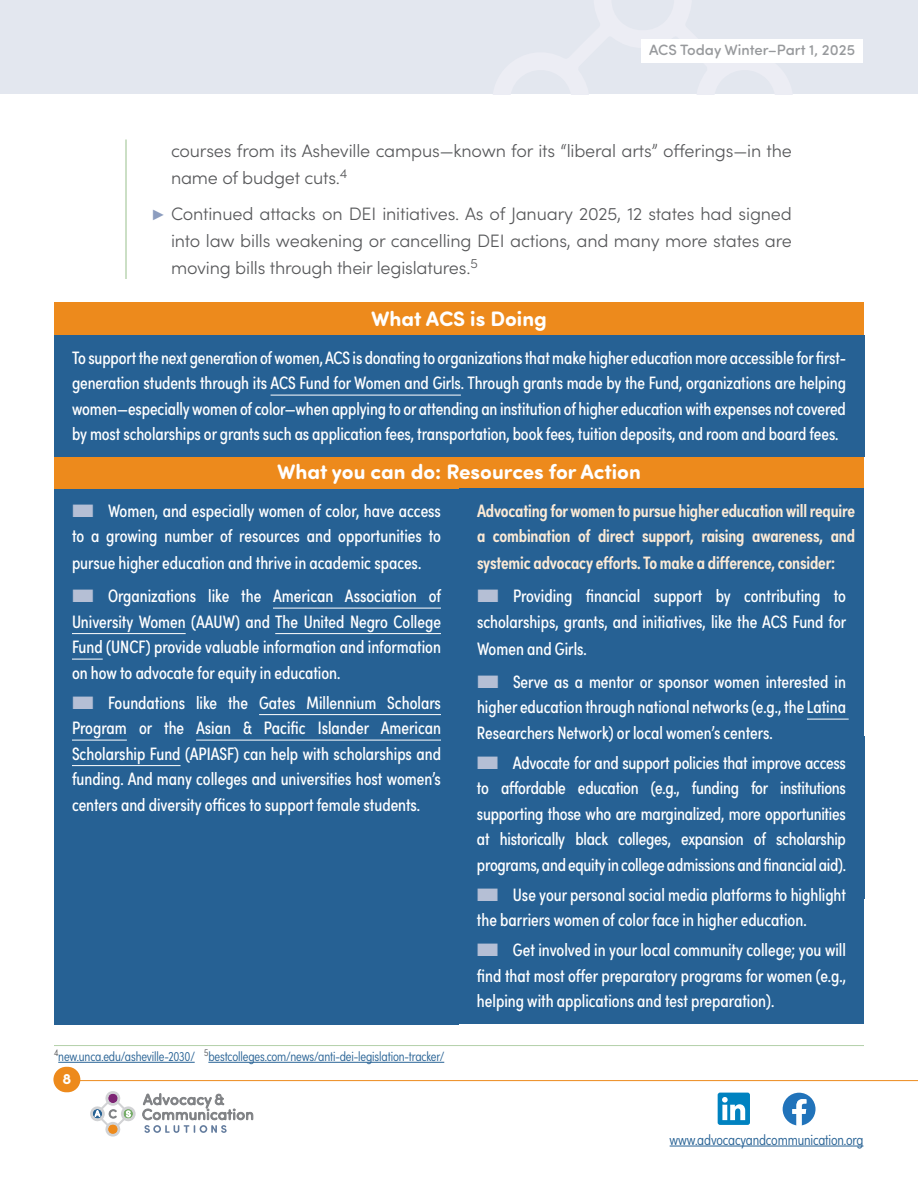
<style>
.page{position:relative;width:918px;height:1188px;background:#fff}
.page>*{position:absolute;margin:0;border:0;box-sizing:border-box;transform-origin:0 0}
.sidebar_subhead{font:700 21px "Sofia Pro Soft";color:#fff}
.sidebar{font:18px/25.5px "Sofia Pro Condensed";color:#fff;text-align:justify}
.t1{font:300 18px/27px "Sofia Pro";letter-spacing:-.01em;color:#57585a}
.sidebar-2{font:600 18px/26.2px "Sofia Pro Condensed";letter-spacing:-.01em;color:#fcead5;text-align:justify}
.t2{font:300 15px "Sofia Pro Condensed";letter-spacing:-.01em;color:#266194}
.t3{font:500 15px "Sofia Pro Soft";color:#97999c}
.t4{font:700 15px "Sofia Pro Soft";color:#fff}
.footnote{font:300 13.5px "Sofia Pro Condensed";letter-spacing:-.01em;color:#266194}
.s1{font-family:"Arial Narrow";font-weight:400;font-size:15px;color:#8c9dbf}
.s2{color:#b5bfd5}
</style>
<div class="page">
<div style="left:0;top:0;width:918px;height:94px;background:#e3e7ef"></div>
<hr style="left:75px;top:1080px;width:843px;height:1px;background:#ed8a1c">
<div style="left:53px;top:1067px;width:27px;height:25px;background:#ed8a1c;border-radius:13px"></div>
<svg style="left:143px;top:1093px;width:110px;height:40px"></svg>
<svg style="left:90px;top:1091px;width:46px;height:46px"></svg>
<hr style="left:670px;top:1146px;width:193px;height:1px;background:#266194">
<svg style="left:783px;top:1093px;width:33px;height:33px"></svg>
<svg style="left:718px;top:1093px;width:32px;height:32px"></svg>
<div style="left:642px;top:39px;width:221px;height:24px;background:#fff"></div>
<hr style="left:54px;top:1045px;width:810px;height:1px;background:#b4d0a9">
<hr style="left:58px;top:1062px;width:137px;height:1px;background:#266194">
<hr style="left:208px;top:1062px;width:236px;height:1px;background:#266194">
<div style="left:54px;top:302px;width:810px;height:35px;background:#ed8a1c"></div>
<div style="left:54px;top:336px;width:810px;height:121px;background:#266194"></div>
<hr style="left:271px;top:395px;width:190px;height:1px;background:#fff">
<div style="left:54px;top:457px;width:810px;height:32px;background:#ed8a1c"></div>
<div style="left:54px;top:489px;width:405px;height:111px;background:#266194"></div>
<div style="left:54px;top:570px;width:405px;height:136px;background:#266194"></div>
<hr style="left:273px;top:608px;width:168px;height:1px;background:#fff">
<hr style="left:72px;top:633px;width:114px;height:1px;background:#fff">
<hr style="left:275px;top:633px;width:166px;height:1px;background:#fff">
<hr style="left:72px;top:659px;width:31px;height:1px;background:#fff">
<div style="left:54px;top:676px;width:405px;height:348px;background:#266194"></div>
<hr style="left:259px;top:714px;width:182px;height:1px;background:#fff">
<hr style="left:72px;top:740px;width:55px;height:1px;background:#fff">
<hr style="left:196px;top:740px;width:245px;height:1px;background:#fff">
<hr style="left:72px;top:765px;width:109px;height:1px;background:#fff">
<div style="left:459px;top:489px;width:405px;height:101px;background:#266194"></div>
<div style="left:459px;top:570px;width:405px;height:116px;background:#266194"></div>
<div style="left:459px;top:655px;width:405px;height:111px;background:#266194"></div>
<hr style="left:807px;top:719px;width:42px;height:1px;background:#fff">
<div style="left:459px;top:736px;width:405px;height:162px;background:#266194"></div>
<div style="left:459px;top:868px;width:405px;height:86px;background:#266194"></div>
<div style="left:459px;top:924px;width:405px;height:100px;background:#266194"></div>
<hr style="left:126px;top:139px;width:1px;height:140px;background:#99c08c">
<p class="t3" style="left:649px;top:39px;width:208px">ACS Today Winter–Part 1, 2025</p>
<p class="t1" style="left:171px;top:136px;width:622px">courses from its Asheville campus—known for its “liberal arts” offerings—in the name of budget cuts.<sup>4</sup></p>
<p class="t1" style="left:171px;top:199px;width:623px;text-align:justify;text-indent:-18px"><span class="s1">►</span> Continued attacks on DEI initiatives. As of January 2025, 12 states had signed into law bills weakening or cancelling DEI actions, and many more states are moving bills through their legislatures.<sup>5</sup></p>
<p class="sidebar_subhead" style="left:371px;top:303px;width:177px">What ACS is Doing</p>
<p class="sidebar" style="left:72px;top:344px;width:776px">To support the next generation of women, ACS is donating to organizations that make higher education more accessible for first&shy;generation students through its ACS Fund for Women and Girls. Through grants made by the Fund, organizations are helping women—especially women of color—when applying to or attending an institution of higher education with expenses not covered by most scholarships or grants such as application fees, transportation, book fees, tuition deposits, and room and board fees.</p>
<p class="sidebar_subhead" style="left:277px;top:456px;width:365px">What you can do: Resources for Action</p>
<p class="sidebar" style="left:72px;top:496px;width:371px;line-height:26.2px"><span class="s2">■</span> Women, and especially women of color, have access to a growing number of resources and opportunities to pursue higher education and thrive in academic spaces.</p>
<p class="sidebar" style="left:72px;top:582px;width:371px"><span class="s2">■</span> Organizations like the American Association of University Women (AAUW) and The United Negro College Fund (UNCF) provide valuable information and information on how to advocate for equity in education.</p>
<p class="sidebar" style="left:72px;top:689px;width:370px"><span class="s2">■</span> Foundations like the Gates Millennium Scholars Program or the Asian &amp; Pacific Islander American Scholarship Fund (APIASF) can help with scholarships and funding. And many colleges and universities host women’s centers and diversity offices to support female students.</p>
<p class="sidebar-2" style="left:477px;top:496px;width:380px">Advocating for women to pursue higher education will require a combination of direct support, raising awareness, and systemic advocacy efforts. To make a difference, consider:</p>
<p class="sidebar" style="left:477px;top:582px;width:371px;line-height:26.2px"><span class="s2">■</span> Providing financial support by contributing to scholarships, grants, and initiatives, like the ACS Fund for Women and Girls.</p>
<p class="sidebar" style="left:477px;top:668px;width:371px"><span class="s2">■</span> Serve as a mentor or sponsor women interested in higher education through national networks (e.g., the Latina Researchers Network) or local women’s centers.</p>
<p class="sidebar" style="left:477px;top:749px;width:371px"><span class="s2">■</span> Advocate for and support policies that improve access to affordable education (e.g., funding for institutions supporting those who are marginalized, more opportunities at historically black colleges, expansion of scholarship programs, and equity in college admissions and financial aid).</p>
<p class="sidebar" style="left:477px;top:881px;width:371px"><span class="s2">■</span> Use your personal social media platforms to highlight the barriers women of color face in higher education.</p>
<p class="sidebar" style="left:477px;top:936px;width:371px"><span class="s2">■</span> Get involved in your local community college; you will find that most offer preparatory programs for women (e.g., helping with applications and test preparation).</p>
<p class="footnote" style="left:54px;top:1046px;width:392px"><sup>4</sup>new.unca.edu/asheville-2030/ <sup>5</sup>bestcolleges.com/news/anti-dei-legislation-tracker/</p>
<p class="t4" style="left:62px;top:1068px;width:10px">8</p>
<p class="t2" style="left:670px;top:1128px;width:195px">www.advocacyandcommunication.org</p>
</div>
